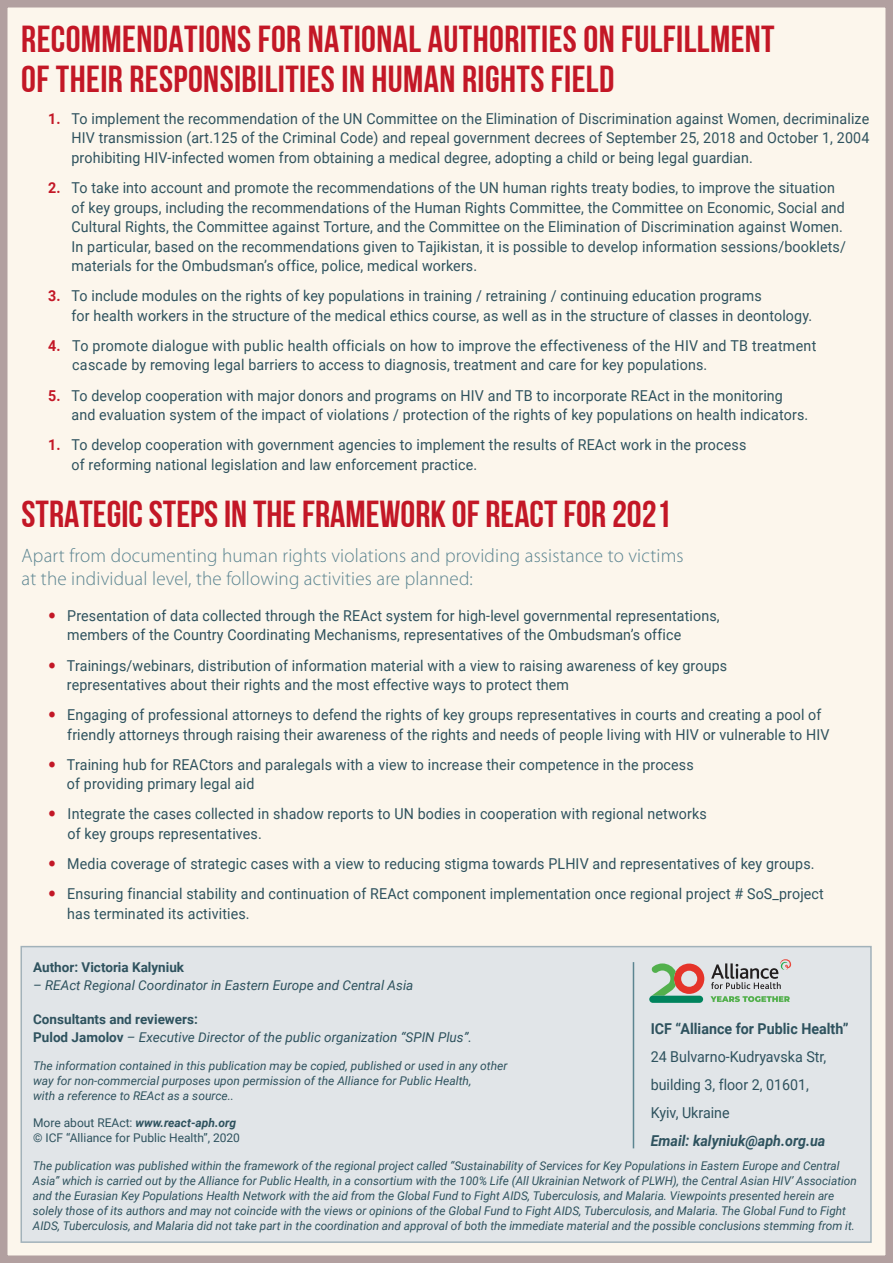
<style>
.page{position:relative;width:893px;height:1263px;background:#fff}
.page>*{position:absolute;margin:0;border:0;box-sizing:border-box;transform-origin:0 0}
.t1{font:37.5px/40.5px "Bebas Neue Cyrillic";letter-spacing:.01em;color:#c31726}
.t2{font:300 19.5px/22.5px "Myriad Pro";letter-spacing:.01em;color:#5c8591}
.t3{font:15px/19.5px "Roboto";letter-spacing:.01em;color:#2e525e;scale:.95 1}
.t4{font:700 15px "Roboto";color:#2e525e;scale:.95 1}
.t5{font:italic 700 15px "Roboto";color:#2e525e;scale:.95 1}
.t6{font:italic 13.5px/18px "Roboto";color:#2e525e}
.t7{font:700 13.5px "Roboto";color:#2e525e}
.t8{font:italic 12px/15px "Roboto";color:#2e525e}
.t9{font:12px/15px "Roboto";color:#2e525e}
.s1{font-weight:700;color:#c31726}
.s2{font-weight:700;font-style:normal}
.s3{font-weight:700;font-style:italic}
</style>
<div class="page">
<div style="left:0;top:0;width:893px;height:1263px;background:#fcf6ec;border:8px solid #b2a0a0"></div>
<hr style="left:0;top:0;width:893px;height:4px;background:#b2a0a0">
<hr style="left:0;top:1259px;width:893px;height:4px;background:#b2a0a0">
<div style="left:0;top:0;width:5px;height:1263px;background:#b2a0a0"></div>
<div style="left:888px;top:0;width:5px;height:1263px;background:#b2a0a0"></div>
<div style="left:21px;top:946px;width:851px;height:297px;background:#e1e5e8;border:2px solid #a2b2ba"></div>
<svg style="left:649px;top:963px;width:55px;height:40px"></svg>
<svg style="left:711px;top:959px;width:80px;height:30px"></svg>
<svg style="left:710px;top:996px;width:80px;height:6px"></svg>
<hr style="left:633px;top:962px;width:1px;height:186px;background:#5c8591">
<h1 class="t1" style="left:21px;top:18px;width:755px">RECOMMENDATIONS FOR NATIONAL AUTHORITIES ON FULFILLMENT<br>OF THEIR RESPONSIBILITIES IN HUMAN RIGHTS FIELD</h1>
<p class="t3" style="left:72px;top:108px;width:841px;text-align:justify;text-indent:-23px"><span class="s1">1.</span> To implement the recommendation of the UN Committee on the Elimination of Discrimination against Women, decriminalize HIV transmission (art.125 of the Criminal Code) and repeal government decrees of September 25, 2018 and October 1, 2004 prohibiting HIV-infected women from obtaining a medical degree, adopting a child or being legal guardian.</p>
<p class="t3" style="left:72px;top:177px;width:817px;text-indent:-23px"><span class="s1">2.</span> To take into account and promote the recommendations of the UN human rights treaty bodies, to improve the situation of key groups, including the recommendations of the Human Rights Committee, the Committee on Economic, Social and Cultural Rights, the Committee against Torture, and the Committee on the Elimination of Discrimination against Women.<br>In particular, based on the recommendations given to Tajikistan, it is possible to develop information sessions/booklets/ materials for the Ombudsman’s office, police, medical workers.</p>
<p class="t3" style="left:72px;top:286px;width:781px;text-indent:-23px"><span class="s1">3.</span> To include modules on the rights of key populations in training / retraining / continuing education programs<br>for health workers in the structure of the medical ethics course, as well as in the structure of classes in deontology.</p>
<p class="t3" style="left:72px;top:335px;width:785px;text-indent:-24px"><span class="s1">4.</span> To promote dialogue with public health officials on how to improve the effectiveness of the HIV and TB treatment cascade by removing legal barriers to access to diagnosis, treatment and care for key populations.</p>
<p class="t3" style="left:72px;top:385px;width:777px;text-indent:-23px"><span class="s1">5.</span> To develop cooperation with major donors and programs on HIV and TB to incorporate REAct in the monitoring and evaluation system of the impact of violations / protection of the rights of key populations on health indicators.</p>
<p class="t3" style="left:72px;top:434px;width:712px;text-indent:-23px"><span class="s1">1.</span> To develop cooperation with government agencies to implement the results of REAct work in the process of reforming national legislation and law enforcement practice.</p>
<h1 class="t1" style="left:22px;top:494px;width:651px">STRATEGIC STEPS IN THE FRAMEWORK OF REACT FOR 2021</h1>
<h2 class="t2" style="left:22px;top:545px;width:664px">Apart from documenting human rights violations and providing assistance to victims at the individual level, the following activities are planned:</h2>
<p class="t3" style="left:67px;top:605px;width:688px">Presentation of data collected through the REAct system for high-level governmental representations, members of the Country Coordinating Mechanisms, representatives of the Ombudsman’s office</p>
<p class="t3" style="left:67px;top:655px;width:696px">Trainings/webinars, distribution of information material with a view to raising awareness of key groups representatives about their rights and the most effective ways to protect them</p>
<p class="t3" style="left:67px;top:704px;width:804px">Engaging of professional attorneys to defend the rights of key groups representatives in courts and creating a pool of friendly attorneys through raising their awareness of the rights and needs of people living with HIV or vulnerable to HIV</p>
<p class="t3" style="left:67px;top:754px;width:661px">Training hub for REACtors and paralegals with a view to increase their competence in the process of providing primary legal aid</p>
<p class="t3" style="left:67px;top:804px;width:674px">Integrate the cases collected in shadow reports to UN bodies in cooperation with regional networks of key groups representatives.</p>
<p class="t3" style="left:67px;top:848px;width:798px;line-height:30.2px">Media coverage of strategic cases with a view to reducing stigma towards PLHIV and representatives of key groups.<br>Ensuring financial stability and continuation of REAct component implementation once regional project # SoS_project</p>
<p class="t3" style="left:67px;top:903px;width:194px">has terminated its activities.</p>
<p class="t7" style="left:33px;top:958px;width:153px">Author: Victoria Kalyniuk</p>
<p class="t6" style="left:33px;top:976px;width:382px">– REAct Regional Coordinator in Eastern Europe and Central Asia</p>
<p class="t6" style="left:33px;top:1009px;width:440px"><span class="s2">Consultants and reviewers:<br>Pulod Jamolov</span> – Executive Director of the public organization “SPIN Plus”.</p>
<p class="t8" style="left:33px;top:1057px;width:476px">The information contained in this publication may be copied, published or used in any other way for non-commercial purposes upon permission of the Alliance for Public Health,<br>with a reference to REAct as a source..</p>
<p class="t9" style="left:33px;top:1115px;width:208px">More about REAct: <span class="s3">www.react-aph.org </span>© ICF “Alliance for Public Health”, 2020</p>
<p class="t4" style="left:651px;top:1018px;width:210px">ICF “Alliance for Public Health”</p>
<p class="t3" style="left:651px;top:1042px;width:186px;line-height:28px">24 Bulvarno-Kudryavska Str, building 3, floor 2, 01601,<br>Kyiv, Ukraine</p>
<p class="t5" style="left:651px;top:1130px;width:185px">Email: kalyniuk@aph.org.ua</p>
<p class="t8" style="left:33px;top:1158px;width:825px">The publication was published within the framework of the regional project called “Sustainability of Services for Key Populations in Eastern Europe and Central Asia” which is carried out by the Alliance for Public Health, in a consortium with the 100% Life (All Ukrainian Network of PLWH), the Central Asian HIV’ Association and the Eurasian Key Populations Health Network with the aid from the Global Fund to Fight AIDS, Tuberculosis, and Malaria. Viewpoints presented herein are solely those of its authors and may not coincide with the views or opinions of the Global Fund to Fight AIDS, Tuberculosis, and Malaria. The Global Fund to Fight AIDS, Tuberculosis, and Malaria did not take part in the coordination and approval of both the immediate material and the possible conclusions stemming from it.</p>
</div>
